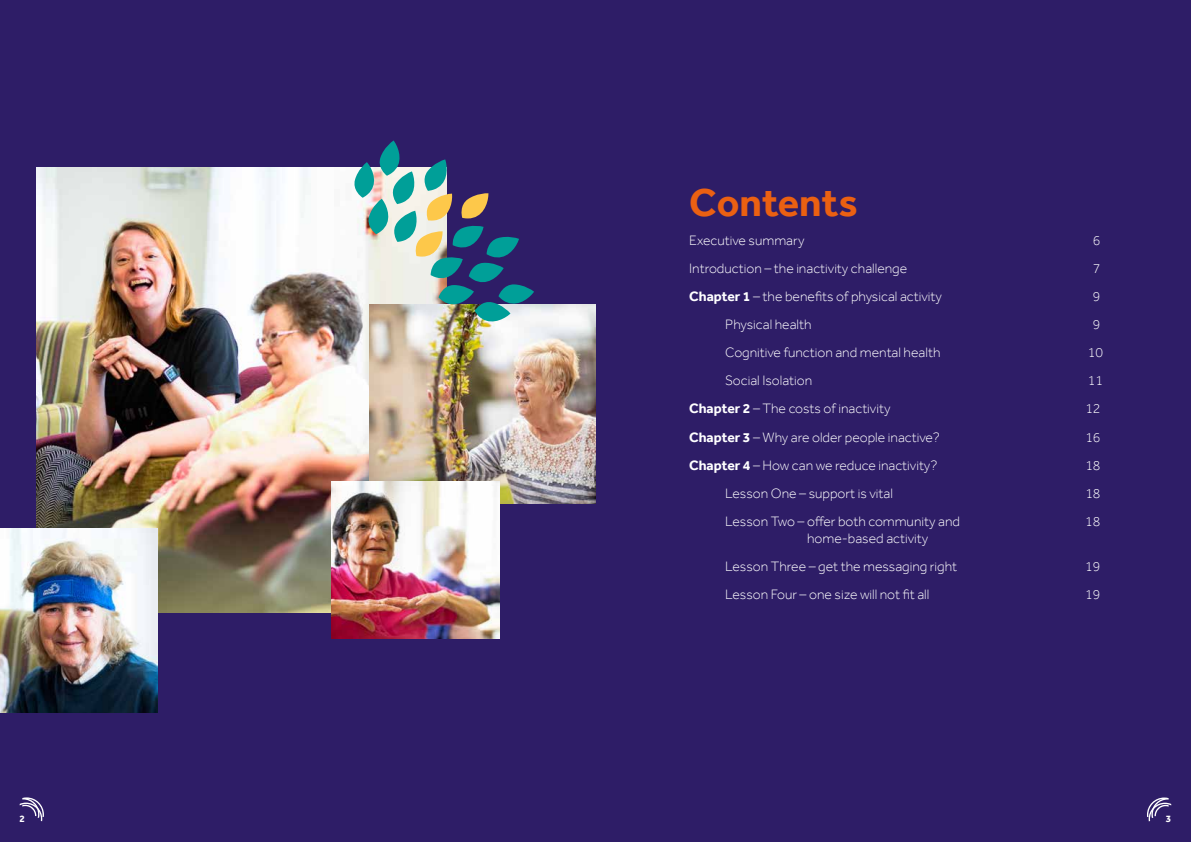
<style>
.page{position:relative;width:1191px;height:842px;background:#2e1d67}
.page>*{position:absolute;margin:0;border:0;box-sizing:border-box;transform-origin:0 0}
.t1{font:700 40px "Effra";color:#eb6012}
.t2{font:300 14px/28.1px "Effra";color:#fff}
.t3{font:700 10px "Effra";color:#fff}
.s1{font-weight:700}
</style>
<div class="page">
<img style="left:36px;top:167px;width:333px;height:445px">
<img style="left:369px;top:304px;width:226px;height:199px">
<img style="left:0;top:529px;width:158px;height:183px">
<img style="left:331px;top:481px;width:169px;height:158px">
<svg style="left:352px;top:140px;width:182px;height:187px"></svg>
<svg style="left:20px;top:797px;width:24px;height:24px"></svg>
<svg style="left:1147px;top:797px;width:24px;height:24px"></svg>
<h1 class="t1" style="left:689px;top:179px;width:170px">Contents</h1>
<p class="t2" style="left:689px;top:226px;width:117px">Executive summary</p>
<p class="t2" style="left:1093px;top:226px;width:9px">6</p>
<p class="t2" style="left:689px;top:254px;width:219px">Introduction – the inactivity challenge</p>
<p class="t2" style="left:1093px;top:254px;width:9px">7</p>
<p class="t2" style="left:689px;top:282px;width:254px"><span class="s1">Chapter 1</span> – the benefits of physical activity</p>
<p class="t2" style="left:1093px;top:282px;width:9px">9</p>
<p class="t2" style="left:725px;top:310px;width:88px">Physical health</p>
<p class="t2" style="left:1093px;top:310px;width:9px">9</p>
<p class="t2" style="left:725px;top:338px;width:217px">Cognitive function and mental health</p>
<p class="t2" style="left:1087px;top:338px;width:17px">10</p>
<p class="t2" style="left:725px;top:366px;width:89px">Social Isolation</p>
<p class="t2" style="left:1087px;top:366px;width:17px">11</p>
<p class="t2" style="left:689px;top:395px;width:203px"><span class="s1">Chapter 2</span> – The costs of inactivity</p>
<p class="t2" style="left:1085px;top:395px;width:17px">12</p>
<p class="t2" style="left:689px;top:423px;width:252px"><span class="s1">Chapter 3</span> – Why are older people inactive?</p>
<p class="t2" style="left:1085px;top:423px;width:17px">16</p>
<p class="t2" style="left:689px;top:451px;width:250px"><span class="s1">Chapter 4</span> – How can we reduce inactivity?</p>
<p class="t2" style="left:1085px;top:451px;width:17px">18</p>
<p class="t2" style="left:725px;top:479px;width:169px">Lesson One – support is vital</p>
<p class="t2" style="left:1085px;top:479px;width:17px">18</p>
<p class="t2" style="left:725px;top:507px;width:236px">Lesson Two – offer both community and</p>
<p class="t2" style="left:1085px;top:507px;width:17px">18</p>
<p class="t2" style="left:725px;top:524px;width:233px;text-indent:82px">home-based activity<br>Lesson Three – get the messaging right</p>
<p class="t2" style="left:1085px;top:552px;width:17px">19</p>
<p class="t2" style="left:725px;top:580px;width:206px">Lesson Four – one size will not fit all</p>
<p class="t2" style="left:1085px;top:580px;width:17px">19</p>
<p class="t3" style="left:20px;top:812px;width:7px">2</p>
<p class="t3" style="left:1166px;top:812px;width:7px">3</p>
</div>
